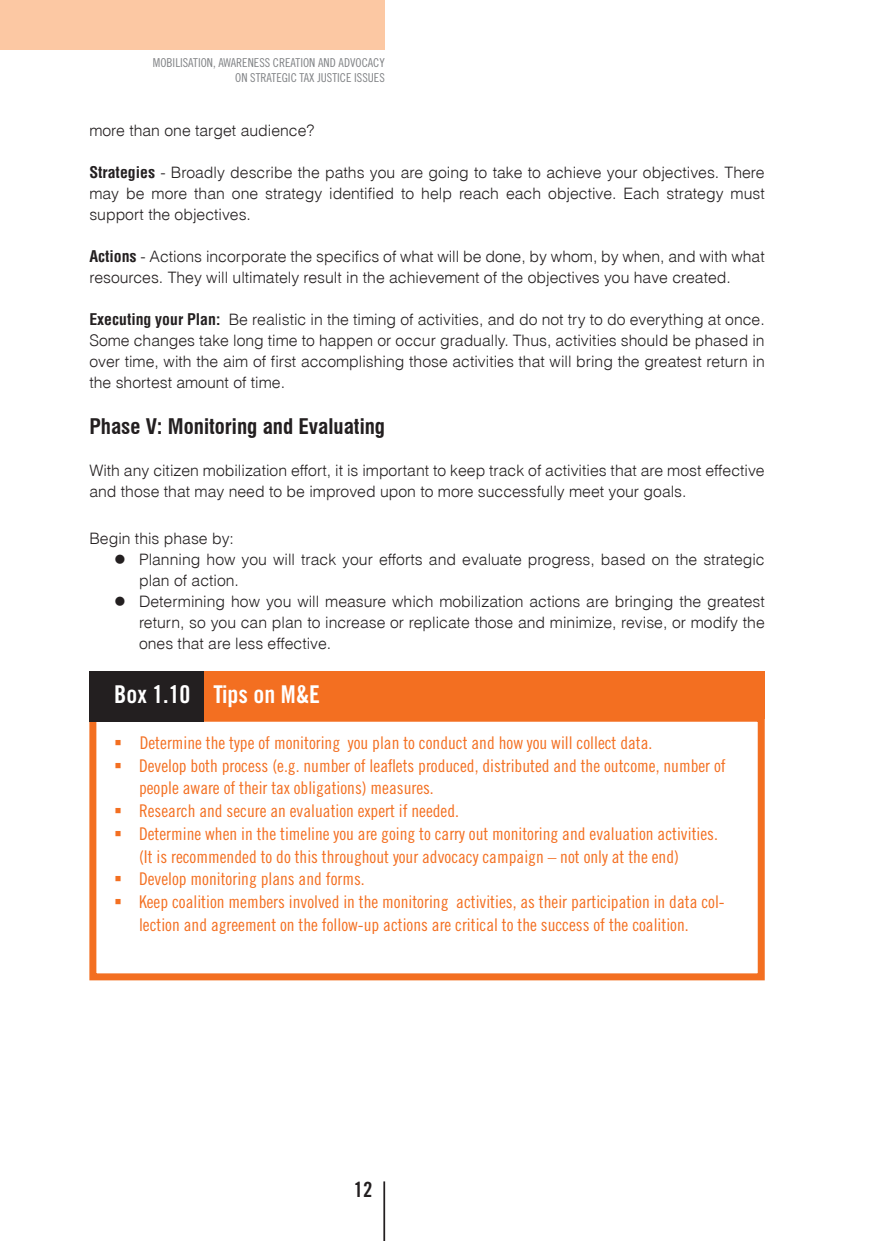
<style>
.page{position:relative;width:874px;height:1241px;background:#fff}
.page>*{position:absolute;margin:0;border:0;box-sizing:border-box;transform-origin:0 0}
.SB_Hed_1{font:24.5px "Trade Gothic Bold Cond Twenty";color:#fff}
.SB_Hed_2{font:700 condensed 21px "Swiss 721 BT";color:#231f20}
.t1{font:21px "Trade Gothic Bold Cond Twenty";color:#231f20}
.QTNS{font:17.5px/22.8px "Trade Gothic Cond Eighteen";color:#f36f21}
.BD_TXT{font:15.75px/21px "Switzerland Light Plain";color:#231f20;text-align:justify}
.BD_Txt_Indt{font:15.75px/21px "Switzerland Light Plain";color:#231f20}
.t2{font:12.25px/14.7px "Trade Gothic Cond Eighteen";color:#808285;text-align:right}
.s1{font-family:"Switzerland Condensed"}
</style>
<div class="page">
<div style="left:0;top:0;width:384px;height:50px;background:#fcc8a3"></div>
<hr style="left:383px;top:1181px;width:2px;height:59px;background:#231f20">
<div style="left:89px;top:714px;width:675px;height:266px;border:7px solid #f36f21"></div>
<div style="left:89px;top:671px;width:675px;height:47px;background:#f36f21"></div>
<div style="left:89px;top:671px;width:114px;height:51px;background:#231f20"></div>
<p class="t2" style="left:153px;top:55px;width:233px">MOBILISATION, AWARENESS CREATION AND ADVOCACY<br>ON STRATEGIC TAX JUSTICE ISSUES</p>
<p class="BD_TXT" style="left:89px;top:119px;width:226px">more than one target audience?</p>
<p class="BD_TXT" style="left:89px;top:161px;width:676px"><span class="s1">Strategies</span> - Broadly describe the paths you are going to take to achieve your objectives. There may be more than one strategy identified to help reach each objective. Each strategy must support the objectives.</p>
<p class="BD_TXT" style="left:89px;top:245px;width:676px"><span class="s1">Actions</span> - Actions incorporate the specifics of what will be done, by whom, by when, and with what resources. They will ultimately result in the achievement of the objectives you have created.</p>
<p class="BD_TXT" style="left:89px;top:308px;width:676px"><span class="s1">Executing your Plan:</span> Be realistic in the timing of activities, and do not try to do everything at once.<br>Some changes take long time to happen or occur gradually. Thus, activities should be phased in over time, with the aim of first accomplishing those activities that will bring the greatest return in the shortest amount of time.</p>
<p class="SB_Hed_2" style="left:89px;top:414px;width:297px">Phase V: Monitoring and Evaluating</p>
<p class="BD_TXT" style="left:89px;top:459px;width:676px">With any citizen mobilization effort, it is important to keep track of activities that are most effective and those that may need to be improved upon to more successfully meet your goals.</p>
<p class="BD_TXT" style="left:89px;top:527px;width:146px">Begin this phase by:</p>
<p class="BD_Txt_Indt" style="left:139px;top:548px;width:627px">Planning how you will track your efforts and evaluate progress, based on the strategic plan of action.</p>
<p class="BD_Txt_Indt" style="left:139px;top:590px;width:627px;text-align:justify">Determining how you will measure which mobilization actions are bringing the greatest return, so you can plan to increase or replicate those and minimize, revise, or modify the ones that are less effective.</p>
<p class="SB_Hed_1" style="left:114px;top:679px;width:207px">Box 1.10 Tips on M&amp;E</p>
<p class="QTNS" style="left:114px;top:730px;width:539px">▪ Determine the type of monitoring you plan to conduct and how you will collect data.</p>
<p class="QTNS" style="left:139px;top:753px;width:588px;text-indent:-25px">▪ Develop both process (e.g. number of leaflets produced, distributed and the outcome, number of people aware of their tax obligations) measures.</p>
<p class="QTNS" style="left:114px;top:799px;width:346px">▪ Research and secure an evaluation expert if needed.</p>
<p class="QTNS" style="left:114px;top:821px;width:605px">▪ Determine when in the timeline you are going to carry out monitoring and evaluation activities.</p>
<p class="QTNS" style="left:139px;top:844px;width:541px">(It is recommended to do this throughout your advocacy campaign – not only at the end)</p>
<p class="QTNS" style="left:114px;top:867px;width:252px">▪ Develop monitoring plans and forms.</p>
<p class="QTNS" style="left:139px;top:890px;width:587px;text-indent:-25px">▪ Keep coalition members involved in the monitoring activities, as their participation in data col&shy;lection and agreement on the follow-up actions are critical to the success of the coalition.</p>
<h2 class="t1" style="left:353px;top:1176px;width:20px">12</h2>
</div>
